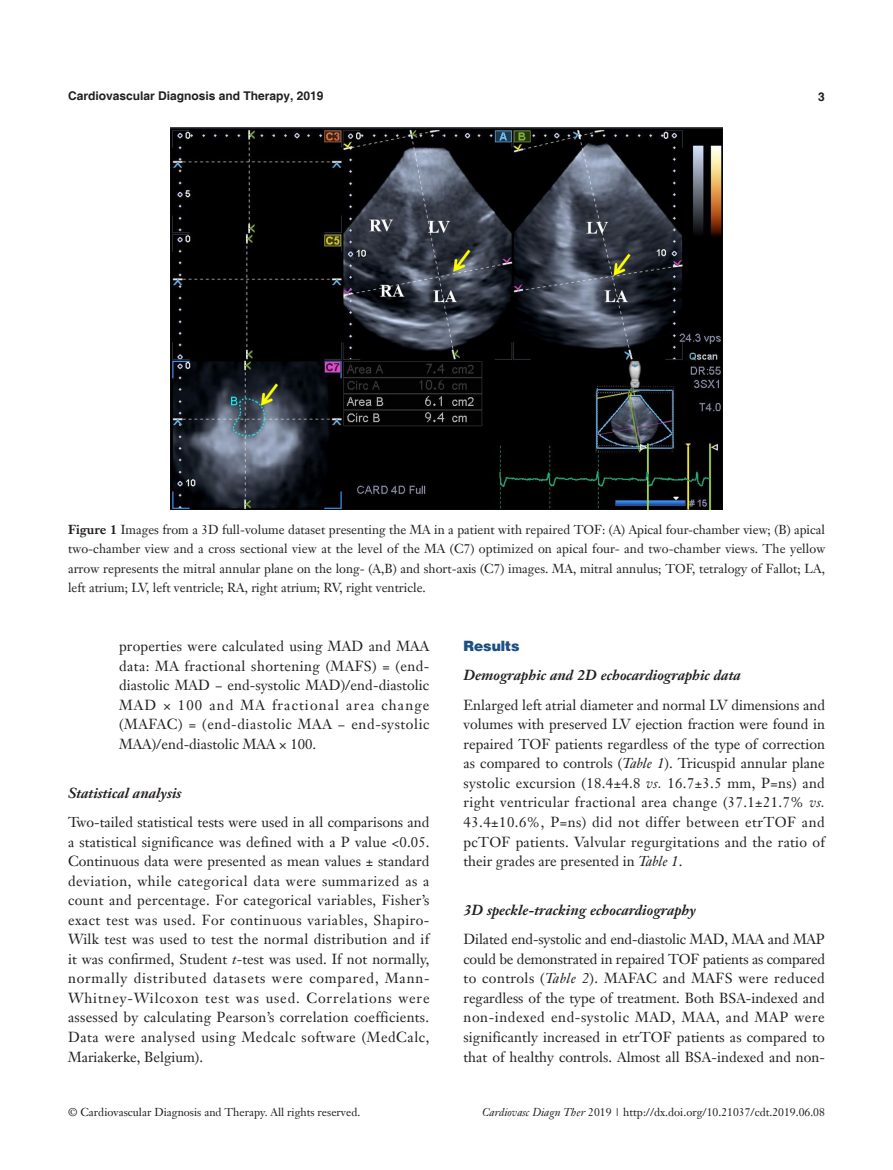
<style>
.page{position:relative;width:893px;height:1170px;background:#fff}
.page>*{position:absolute;margin:0;border:0;box-sizing:border-box;transform-origin:0 0}
.t1{font:14.25px/19.5px "Janson Text LT";letter-spacing:.005em;color:#231f20;text-align:justify}
.二级标题斜体-6_5{font:italic 700 14.25px "Janson Text LT";color:#231f20}
.二级标题斜体{font:italic 700 14.25px "Janson Text LT";color:#231f20}
.一级标题-6_5{font:900 14.25px "Helvetica";color:#1c5085}
.t2{font:12.75px/19.5px "Janson Text LT";color:#231f20;text-align:justify}
.t3{font:700 12px "Helvetica";color:#231f20}
.t4{font:11.25px "Janson Text LT";color:#231f20}
.s1{font-weight:700}
.s2{font-style:italic}
</style>
<div class="page">
<img style="left:170px;top:128px;width:553px;height:382px">
<p class="t3" style="left:68px;top:88px;width:257px">Cardiovascular Diagnosis and Therapy, 2019</p>
<p class="t3" style="left:818px;top:89px;width:8px">3</p>
<p class="t2" style="left:68px;top:519px;width:759px"><span class="s1">Figure 1</span> Images from a 3D full-volume dataset presenting the MA in a patient with repaired TOF: (A) Apical four-chamber view; (B) apical two-chamber view and a cross sectional view at the level of the MA (C7) optimized on apical four- and two-chamber views. The yellow arrow represents the mitral annular plane on the long- (A,B) and short-axis (C7) images. MA, mitral annulus; TOF, tetralogy of Fallot; LA, left atrium; LV, left ventricle; RA, right atrium; RV, right ventricle.</p>
<p class="t1" style="left:119px;top:636px;width:312px">properties were calculated using MAD and MAA data: MA fractional shortening (MAFS) = (end&shy;diastolic MAD − end-systolic MAD)/end-diastolic MAD × 100 and MA fractional area change (MAFAC) = (end-diastolic MAA − end-systolic MAA)/end-diastolic MAA × 100.</p>
<p class="二级标题斜体-6_5" style="left:68px;top:783px;width:115px">Statistical analysis</p>
<p class="t1" style="left:68px;top:812px;width:363px">Two-tailed statistical tests were used in all comparisons and a statistical significance was defined with a P value &lt;0.05.<br>Continuous data were presented as mean values ± standard deviation, while categorical data were summarized as a count and percentage. For categorical variables, Fisher’s exact test was used. For continuous variables, Shapiro-Wilk test was used to test the normal distribution and if it was confirmed, Student <span class="s2">t</span>-test was used. If not normally, normally distributed datasets were compared, Mann-Whitney-Wilcoxon test was used. Correlations were assessed by calculating Pearson’s correlation coefficients.<br>Data were analysed using Medcalc software (MedCalc, Mariakerke, Belgium).</p>
<p class="一级标题-6_5" style="left:463px;top:636px;width:58px">Results</p>
<p class="二级标题斜体" style="left:463px;top:666px;width:279px">Demographic and 2D echocardiographic data</p>
<p class="t1" style="left:463px;top:695px;width:363px">Enlarged left atrial diameter and normal LV dimensions and volumes with preserved LV ejection fraction were found in repaired TOF patients regardless of the type of correction as compared to controls (<span class="s2">Table 1</span>). Tricuspid annular plane systolic excursion (18.4±4.8 <span class="s2">vs.</span> 16.7±3.5 mm, P=ns) and right ventricular fractional area change (37.1±21.7% <span class="s2">vs.<br></span>43.4±10.6%, P=ns) did not differ between etrTOF and pcTOF patients. Valvular regurgitations and the ratio of their grades are presented in <span class="s2">Table 1</span>.</p>
<p class="二级标题斜体-6_5" style="left:463px;top:900px;width:234px">3D speckle-tracking echocardiography</p>
<p class="t1" style="left:463px;top:929px;width:363px">Dilated end-systolic and end-diastolic MAD, MAA and MAP could be demonstrated in repaired TOF patients as compared to controls (<span class="s2">Table 2</span>). MAFAC and MAFS were reduced regardless of the type of treatment. Both BSA-indexed and non-indexed end-systolic MAD, MAA, and MAP were significantly increased in etrTOF patients as compared to that of healthy controls. Almost all BSA-indexed and non-</p>
<p class="t4" style="left:68px;top:1104px;width:294px">© Cardiovascular Diagnosis and Therapy. All rights reserved.</p>
<p class="t4" style="left:482px;top:1104px;width:344px"><span class="s2">Cardiovasc Diagn Ther</span> 2019 | http://dx.doi.org/10.21037/cdt.2019.06.08</p>
</div>
